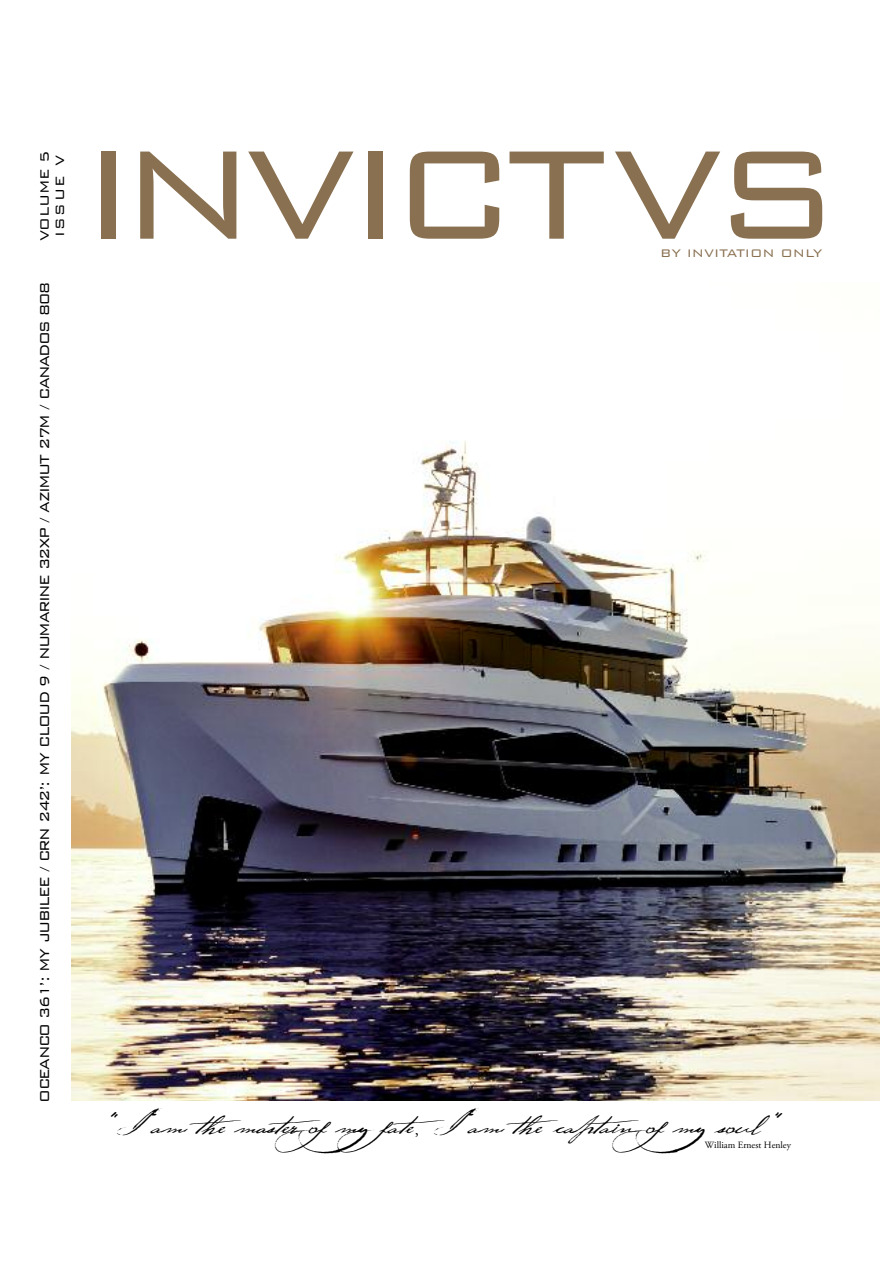
<style>
.page{position:relative;width:893px;height:1263px;background:#fff}
.page>*{position:absolute;margin:0;border:0;box-sizing:border-box;transform-origin:0 0}
.t1{font:300 168.75px "Bank Gothic BT";letter-spacing:-.08em;color:#897050}
.t2{font:30.3px "Californya A";color:#000}
.t3{font:300 17.25px "Bank Gothic BT";letter-spacing:-.095em;color:#000;scale:.95 1}
.t4{font:16.5px "Adobe Garamond Pro";color:#000}
.t5{font:300 16.2px "Bank Gothic BT";letter-spacing:-.015em;color:#000}
.t6{font:300 14.7px "Bank Gothic BT";color:#897050}
.t7{font:9.6px "Adobe Garamond Pro";color:#000}
</style>
<div class="page">
<img style="left:72px;top:441px;width:807px;height:659px">
<p class="t5" style="left:36px;top:241px;width:91px;rotate:-90deg">VOLUME 5</p>
<h1 class="t1" style="left:78px;top:102px;width:767px">INVICTVS</h1>
<p class="t5" style="left:51px;top:237px;width:84px;rotate:-90deg">ISSUE V</p>
<p class="t3" style="left:35px;top:1103px;width:865px;rotate:-90deg">OCEANCO 361’: MY JUBILEE / CRN 242’: MY CLOUD 9 / NUMARINE 32XP / AZIMUT 27M / CANADOS 808</p>
<p class="t6" style="left:660px;top:245px;width:164px">BY INVITATION ONLY</p>
<h2 class="t2" style="left:109px;top:1106px;width:677px">“Iam the master ofmyfate Iam the captain ofmysoul ”</h2>
<p class="t4" style="left:415px;top:1119px;width:6px">,</p>
<p class="t7" style="left:705px;top:1139px;width:87px">William Ernest Henley</p>
</div>
